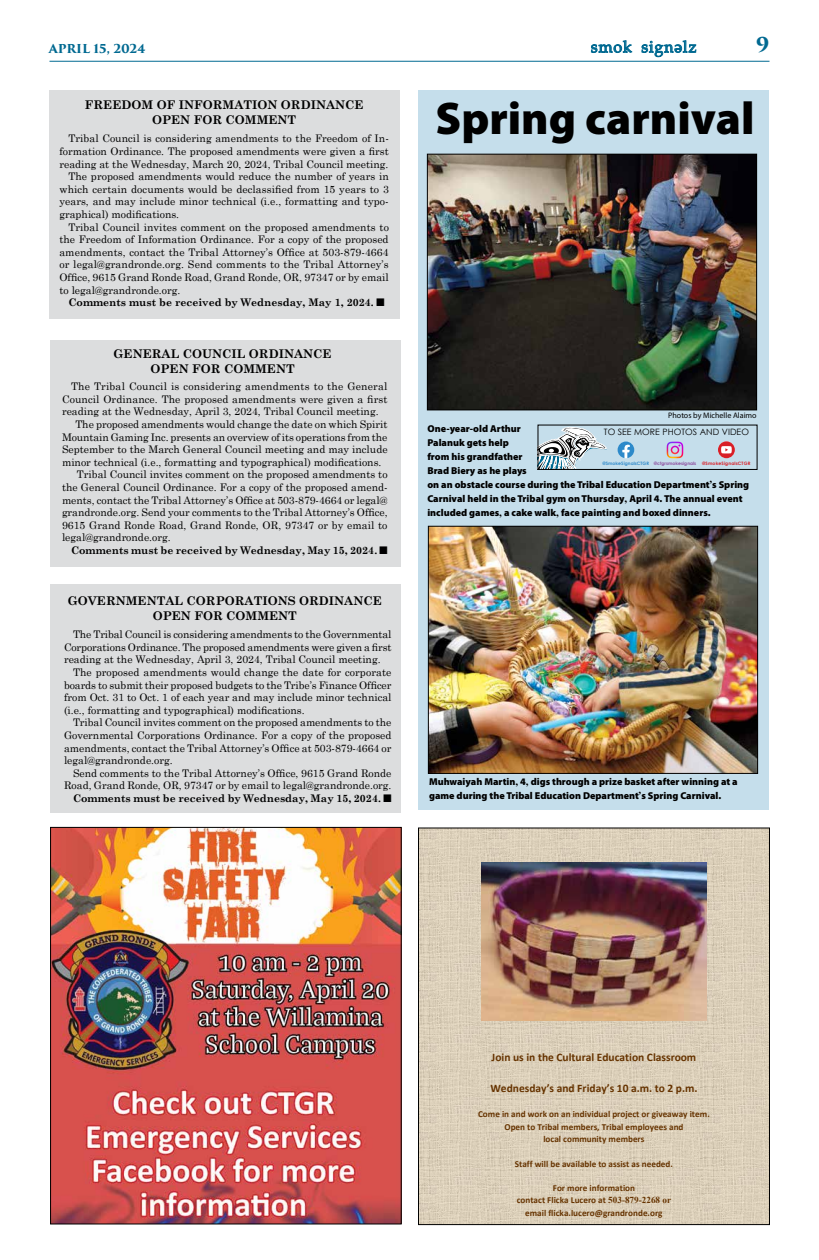
<style>
.page{position:relative;width:819px;height:1260px;background:#fff}
.page>*{position:absolute;margin:0;border:0;box-sizing:border-box;transform-origin:0 0}
.t1{font:900 46px "Myriad Pro";color:#000}
.t2{font:700 20px "Trajan Pro 3";color:#006991}
.t3{font:16px "Chinuk Wawa Normal";letter-spacing:.05em;color:#006991}
.t4{font:700 12px/14.4px "Century Schoolbook";color:#000;text-align:center}
.t5{font:700 12px "Trajan Pro 3";color:#006991}
.t6{font:700 11.5px "Calibri";color:#630}
.t7{font:10.5px/12.6px "Century Schoolbook";color:#000;text-align:justify}
.t8{font:700 10.5px "Century Schoolbook";color:#000}
.t9{font:10.5px "Century Schoolbook";letter-spacing:.02em;color:#000}
.t10{font:900 10px/14px "Myriad Pro";color:#000}
.t11{font:700 9.2px/12.3px "Calibri";color:#630;text-align:center}
.t12{font:8.8px "Century Gothic";letter-spacing:.005em;color:#000}
.t13{font:8px "Myriad Pro";color:#000}
.t14{font:700 4.6px "Century Gothic";letter-spacing:.005em;color:#2f8aca}
.t15{font:700 4.6px "Century Gothic";letter-spacing:.03em;color:#d81f27}
.s1{font-family:"Monotype Sorts";font-weight:400}
.s2{font-weight:700}
.s3{font-family:"Monotype Sorts"}
.s4{font-family:"Century Schoolbook";font-weight:700}
.s5{color:#8d4e9e}
.s6{font-family:"Times New Roman"}
</style>
<div class="page">
<hr style="left:50px;top:61px;width:720px;height:1px;background:#006991">
<svg style="left:591px;top:40px;width:41px;height:13px"></svg>
<svg style="left:641px;top:40px;width:56px;height:17px"></svg>
<div style="left:50px;top:584px;width:351px;height:229px;background:#dcddde"></div>
<div style="left:50px;top:340px;width:351px;height:227px;background:#dcddde"></div>
<div style="left:418px;top:90px;width:352px;height:719px;background:#c5deeb"></div>
<div style="left:50px;top:90px;width:350px;height:229px;background:#dcddde"></div>
<img style="left:429px;top:156px;width:326px;height:252px">
<div style="left:427px;top:154px;width:330px;height:256px;border:1px solid #000"></div>
<img style="left:430px;top:528px;width:326px;height:244px">
<div style="left:428px;top:526px;width:330px;height:248px;border:1px solid #000"></div>
<svg style="left:618px;top:442px;width:16px;height:16px"></svg>
<svg style="left:667px;top:442px;width:16px;height:16px"></svg>
<svg style="left:718px;top:441px;width:17px;height:17px"></svg>
<svg style="left:540px;top:427px;width:67px;height:41px"></svg>
<div style="left:538px;top:425px;width:219px;height:45px;border:1px solid #000"></div>
<svg style="left:420px;top:830px;width:348px;height:393px;background:#dbceb9"></svg>
<img style="left:481px;top:862px;width:226px;height:159px">
<div style="left:418px;top:828px;width:352px;height:397px;border:1px solid #000"></div>
<img style="left:52px;top:829px;width:347px;height:393px">
<div style="left:50px;top:827px;width:351px;height:397px;border:1px solid #000"></div>
<p class="t5" style="left:49px;top:39px;width:98px">APRIL 15, 2024</p>
<h3 class="t3" style="left:591px;top:38px;width:107px">sNok signflz</h3>
<h2 class="t2" style="left:756px;top:30px;width:15px">9</h2>
<p class="t4" style="left:85px;top:97px;width:280px">FREEDOM OF INFORMATION ORDINANCE<br>OPEN FOR COMMENT</p>
<p class="t7" style="left:68px;top:131px;width:322px">Tribal Council is considering amendments to the Freedom of In-</p>
<p class="t7" style="left:59px;top:144px;width:331px">formation Ordinance. The proposed amendments were given a first</p>
<p class="t7" style="left:59px;top:157px;width:331px">reading at the Wednesday, March 20, 2024, Tribal Council meeting.</p>
<p class="t7" style="left:68px;top:169px;width:322px">The proposed amendments would reduce the number of years in</p>
<p class="t7" style="left:59px;top:182px;width:331px">which certain documents would be declassified from 15 years to 3</p>
<p class="t7" style="left:59px;top:194px;width:331px">years, and may include minor technical (i.e., formatting and typo-</p>
<p class="t7" style="left:59px;top:207px;width:121px">graphical) modifications.</p>
<p class="t7" style="left:68px;top:220px;width:322px">Tribal Council invites comment on the proposed amendments to</p>
<p class="t7" style="left:59px;top:232px;width:331px">the Freedom of Information Ordinance. For a copy of the proposed</p>
<p class="t7" style="left:59px;top:245px;width:331px">amendments, contact the Tribal Attorney’s Office at 503-879-4664</p>
<p class="t7" style="left:59px;top:257px;width:331px">or legal@grandronde.org. Send comments to the Tribal Attorney’s</p>
<p class="t7" style="left:59px;top:270px;width:331px">Office, 9615 Grand Ronde Road, Grand Ronde, OR, 97347 or by email</p>
<p class="t7" style="left:59px;top:283px;width:122px">to legal@grandronde.org.</p>
<p class="t8" style="left:68px;top:294px;width:317px">Comments must be received by Wednesday, May 1, 2024. <span class="s1">N</span></p>
<p class="t4" style="left:114px;top:346px;width:219px">GENERAL COUNCIL ORDINANCE<br>OPEN FOR COMMENT</p>
<p class="t9" style="left:71px;top:378px;width:318px">The Tribal Council is considering amendments to the General</p>
<p class="t7" style="left:62px;top:392px;width:327px">Council Ordinance. The proposed amendments were given a first</p>
<p class="t7" style="left:62px;top:404px;width:318px">reading at the Wednesday, April 3, 2024, Tribal Council meeting.</p>
<p class="t7" style="left:75px;top:417px;width:314px">The proposed amendments would change the date on which Spirit</p>
<p class="t7" style="left:62px;top:430px;width:327px">Mountain Gaming Inc. presents an overview of its operations from the</p>
<p class="t7" style="left:62px;top:442px;width:327px">September to the March General Council meeting and may include</p>
<p class="t7" style="left:62px;top:455px;width:321px">minor technical (i.e., formatting and typographical) modifications.</p>
<p class="t7" style="left:77px;top:467px;width:312px">Tribal Council invites comment on the proposed amendments to</p>
<p class="t7" style="left:62px;top:480px;width:327px">the General Council Ordinance. For a copy of the proposed amend-</p>
<p class="t7" style="left:62px;top:493px;width:327px">ments, contact the Tribal Attorney’s Office at 503-879-4664 or legal@</p>
<p class="t7" style="left:62px;top:505px;width:327px">grandronde.org. Send your comments to the Tribal Attorney’s Office,</p>
<p class="t7" style="left:62px;top:518px;width:327px">9615 Grand Ronde Road, Grand Ronde, OR, 97347 or by email to</p>
<p class="t7" style="left:62px;top:530px;width:110px">legal@grandronde.org.</p>
<p class="t8" style="left:71px;top:542px;width:318px">Comments must be received by Wednesday, May 15, 2024. <span class="s1">N</span></p>
<p class="t4" style="left:68px;top:593px;width:315px">GOVERNMENTAL CORPORATIONS ORDINANCE<br>OPEN FOR COMMENT</p>
<p class="t7" style="left:64px;top:627px;width:329px;text-indent:9px">The Tribal Council is considering amendments to the Governmental Corporations Ordinance. The proposed amendments were given a first reading at the Wednesday, April 3, 2024, Tribal Council meeting.</p>
<p class="t7" style="left:64px;top:665px;width:329px;text-indent:9px">The proposed amendments would change the date for corporate boards to submit their proposed budgets to the Tribe’s Finance Officer from Oct. 31 to Oct. 1 of each year and may include minor technical (i.e., formatting and typographical) modifications.</p>
<p class="t7" style="left:64px;top:715px;width:329px;text-indent:9px">Tribal Council invites comment on the proposed amendments to the Governmental Corporations Ordinance. For a copy of the proposed amendments, contact the Tribal Attorney’s Office at 503-879-4664 or legal@grandronde.org.</p>
<p class="t7" style="left:64px;top:766px;width:329px;text-align:right">Send comments to the Tribal Attorney’s Office, 9615 Grand Ronde<br>Road, Grand Ronde, OR, 97347 or by email to legal@grandronde.org.<br><span class="s2">Comments must be received by Wednesday, May 15, 2024.</span> <span class="s3">N</span></p>
<h1 class="t1" style="left:436px;top:88px;width:320px">Spring carnival</h1>
<p class="t13" style="left:668px;top:410px;width:90px">Photos by Michelle Alaimo</p>
<p class="t10" style="left:427px;top:421px;width:323px">One-year-old Arthur<br>Palanuk gets help<br>from his grandfather<br>Brad Biery as he plays<br>on an obstacle course during the Tribal Education Department<span class="s4">’</span>s Spring Carnival held in the Tribal gym on Thursday<span class="s4">,</span> April 4. The annual event included games<span class="s4">,</span> a cake walk<span class="s4">,</span> face painting and boxed dinners.</p>
<p class="t12" style="left:604px;top:426px;width:147px">TO SEE MORE PHOTOS AND VIDEO</p>
<p class="t14" style="left:602px;top:460px;width:95px">@SmokeSignalsCTGR <span class="s5">@ctgrsmokesignals</span></p>
<p class="t15" style="left:702px;top:460px;width:50px">@SmokeSignalsCTGR</p>
<p class="t10" style="left:429px;top:774px;width:310px">Muhwaiyah Martin<span class="s4">,</span> 4<span class="s4">,</span> digs through a prize basket after winning at a game during the Tribal Education Department<span class="s4">’</span>s Spring Carnival.</p>
<p class="t6" style="left:492px;top:1049px;width:206px">Join us in the Cultural Education Classroom</p>
<p class="t6" style="left:491px;top:1080px;width:209px">Wednesday’s and Friday’s 10 a.m. to 2 p.m.</p>
<p class="t11" style="left:478px;top:1108px;width:233px">Come in and work on an individual project or giveaway item.<br>Open to Tribal members, Tribal employees and<br>local community members</p>
<p class="t11" style="left:515px;top:1157px;width:159px">Staff will be available to assist as needed.</p>
<p class="t11" style="left:517px;top:1182px;width:156px">For more information<br>contact Flicka Lucero at <span class="s6">503-879-2268 or </span>email flicka.lucero@grandronde.org</p>
</div>
